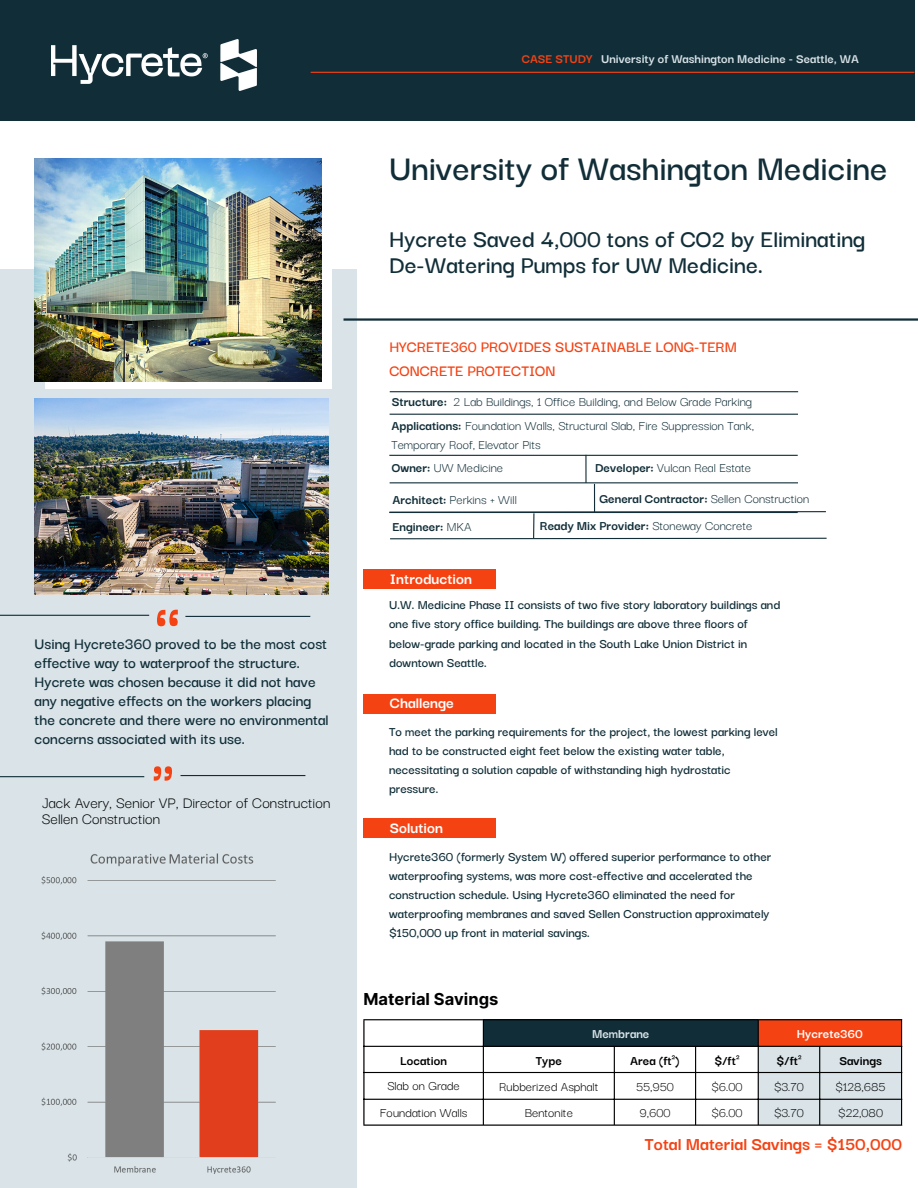
<style>
.page{position:relative;width:918px;height:1188px;background:#fff}
.page>*{position:absolute;margin:0;border:0;box-sizing:border-box;transform-origin:0 0}
.t1{font:600 73.65px "Darker Grotesque";color:#f54212}
.t2{font:600 38.1px "Darker Grotesque";color:#112e38}
.t3{font:600 26.1px/25.8px "Darker Grotesque";color:#112e38}
.t4{font:700 19.5px "Darker Grotesque";color:#f54212}
.t5{font:600 16.95px/19.2px "Darker Grotesque";color:#112e38}
.t6{font:16.95px "Darker Grotesque";color:#000}
.t7{font:600 16.95px "Darker Grotesque";color:#f54212}
.t8{font:700 16.95px "Darker Grotesque";color:#fff}
.t9{font:700 16.5px "Inter";color:#000}
.t10{font:600 14.1px/19.2px "Darker Grotesque";color:#112e38}
.t11{font:14.1px "Darker Grotesque";color:#112e38}
.t12{font:14.1px "Darker Grotesque";color:#000}
.t13{font:700 14.1px "Darker Grotesque";color:#112e38}
.t14{font:700 14.1px "Darker Grotesque";color:#000}
.t15{font:700 14.1px "Darker Grotesque";color:#fff}
.t16{font:700 14.1px "Darker Grotesque";color:#d9e3e8}
.t17{font:700 13.8px "Darker Grotesque";color:#d9e3e8}
.s1{color:#f54212}
.s2{font-weight:700}
.s3{font-weight:400}
</style>
<div class="page">
<div style="left:0;top:270px;width:356px;height:918px;background:#d9e3e8"></div>
<hr style="left:344px;top:318px;width:574px;height:3px;background:#112e38">
<svg style="left:45px;top:270px;width:286px;height:119px;background:#f0f1f0"></svg>
<img style="left:35px;top:158px;width:287px;height:223px">
<div style="left:0;top:0;width:914px;height:121px;background:#112e38"></div>
<img style="left:51px;top:39px;width:205px;height:52px">
<hr style="left:311px;top:72px;width:603px;height:1px;background:#f54212">
<hr style="left:390px;top:391px;width:408px;height:1px;background:#112e38">
<hr style="left:390px;top:414px;width:408px;height:1px;background:#112e38">
<div style="left:363px;top:569px;width:133px;height:20px;background:#f54212"></div>
<div style="left:363px;top:694px;width:133px;height:19px;background:#f54212"></div>
<img style="left:35px;top:398px;width:293px;height:196px">
<hr style="left:390px;top:482px;width:408px;height:1px;background:#112e38">
<hr style="left:585px;top:455px;width:2px;height:28px;background:#112e38">
<hr style="left:389px;top:455px;width:409px;height:1px;background:#112e38">
<svg style="left:389px;top:484px;width:438px;height:56px"></svg>
<hr style="left:185px;top:616px;width:125px;height:1px;background:#112e38">
<hr style="left:0;top:615px;width:149px;height:1px;background:#112e38">
<hr style="left:181px;top:775px;width:124px;height:1px;background:#112e38">
<hr style="left:0;top:776px;width:144px;height:1px;background:#112e38">
<div style="left:363px;top:819px;width:133px;height:19px;background:#f54212"></div>
<div style="left:483px;top:1020px;width:276px;height:27px;background:#112e38"></div>
<div style="left:758px;top:1020px;width:144px;height:27px;background:#f54212"></div>
<div style="left:759px;top:1047px;width:142px;height:78px;background:#d9e3e8"></div>
<hr style="left:363px;top:1020px;width:2px;height:105px;background:#000">
<hr style="left:483px;top:1020px;width:1px;height:105px;background:#000">
<hr style="left:614px;top:1047px;width:1px;height:78px;background:#000">
<hr style="left:695px;top:1047px;width:1px;height:78px;background:#000">
<hr style="left:758px;top:1020px;width:1px;height:105px;background:#000">
<hr style="left:819px;top:1047px;width:1px;height:78px;background:#000">
<hr style="left:901px;top:1020px;width:1px;height:105px;background:#000">
<hr style="left:363px;top:1019px;width:539px;height:1px;background:#000">
<hr style="left:363px;top:1046px;width:539px;height:1px;background:#000">
<hr style="left:363px;top:1072px;width:539px;height:1px;background:#000">
<hr style="left:363px;top:1099px;width:539px;height:1px;background:#000">
<hr style="left:363px;top:1125px;width:539px;height:1px;background:#000">
<img style="left:41px;top:853px;width:235px;height:321px">
<p class="t17" style="left:522px;top:48px;width:339px"><span class="s1">CASE STUDY</span> University of Washington Medicine - Seattle, WA</p>
<p class="t5" style="left:35px;top:633px;width:294px">Using Hycrete360 proved to be the most cost effective way to waterproof the structure.<br>Hycrete was chosen because it did not have</p>
<p class="t5" style="left:35px;top:690px;width:278px">any negative effects on the workers placing</p>
<p class="t5" style="left:35px;top:709px;width:296px">the concrete and there were no environmental concerns associated with its use.</p>
<p class="t1" style="left:151px;top:730px;width:25px">"</p>
<p class="t6" style="left:42px;top:791px;width:290px">Jack Avery, Senior VP, Director of Construction</p>
<p class="t6" style="left:42px;top:806px;width:120px">Sellen Construction</p>
<p class="t2" style="left:389px;top:140px;width:500px">University of Washington Medicine</p>
<p class="t3" style="left:389px;top:224px;width:478px">Hycrete Saved 4,000 tons of CO2 by Eliminating<br>De-Watering Pumps for UW Medicine.</p>
<p class="t7" style="left:389px;top:334px;width:349px">HYCRETE360 PROVIDES SUSTAINABLE LONG-TERM</p>
<p class="t7" style="left:389px;top:358px;width:168px">CONCRETE PROTECTION</p>
<p class="t11" style="left:392px;top:391px;width:362px"><span class="s2">Structure:</span> 2 Lab Buildings, 1 Office Building, and Below Grade Parking</p>
<p class="t11" style="left:391px;top:415px;width:364px"><span class="s2">Applications:</span> Foundation Walls, Structural Slab, Fire Suppression Tank,</p>
<p class="t11" style="left:391px;top:434px;width:151px">Temporary Roof, Elevator Pits</p>
<p class="t11" style="left:392px;top:457px;width:113px"><span class="s2">Owner:</span> UW Medicine</p>
<p class="t11" style="left:393px;top:489px;width:126px"><span class="s2">Architect:</span> Perkins + Will</p>
<p class="t13" style="left:393px;top:516px;width:81px">Engineer: <span class="s3">MKA</span></p>
<p class="t11" style="left:595px;top:457px;width:157px"><span class="s2">Developer:</span> Vulcan Real Estate</p>
<p class="t13" style="left:600px;top:488px;width:211px">General Contractor: <span class="s3">Sellen Construction</span></p>
<p class="t13" style="left:540px;top:515px;width:214px">Ready Mix Provider: <span class="s3">Stoneway Concrete</span></p>
<p class="t8" style="left:390px;top:566px;width:84px">Introduction</p>
<p class="t10" style="left:389px;top:594px;width:393px">U.W. Medicine Phase II consists of two five story laboratory buildings and one five story office building. The buildings are above three floors of below-grade parking and located in the South Lake Union District in downtown Seattle.</p>
<p class="t8" style="left:390px;top:690px;width:66px">Challenge</p>
<p class="t10" style="left:389px;top:721px;width:390px">To meet the parking requirements for the project, the lowest parking level had to be constructed eight feet below the existing water table, necessitating a solution capable of withstanding high hydrostatic pressure.</p>
<p class="t8" style="left:390px;top:815px;width:55px">Solution</p>
<p class="t10" style="left:389px;top:846px;width:384px">Hycrete360 (formerly System W) offered superior performance to other waterproofing systems, was more cost-effective and accelerated the construction schedule. Using Hycrete360 eliminated the need for waterproofing membranes and saved Sellen Construction approximately $150,000 up front in material savings.</p>
<p class="t9" style="left:363px;top:989px;width:136px">Material Savings</p>
<p class="t16" style="left:592px;top:1023px;width:59px">Membrane</p>
<p class="t15" style="left:797px;top:1023px;width:67px">Hycrete360</p>
<p class="t14" style="left:400px;top:1050px;width:48px">Location</p>
<p class="t14" style="left:536px;top:1050px;width:28px">Type</p>
<p class="t14" style="left:630px;top:1050px;width:51px">Area (ft²)</p>
<p class="t14" style="left:714px;top:1050px;width:27px">$/ft²</p>
<p class="t14" style="left:776px;top:1050px;width:27px">$/ft²</p>
<p class="t14" style="left:839px;top:1050px;width:44px">Savings</p>
<p class="t12" style="left:387px;top:1075px;width:74px">Slab on Grade</p>
<p class="t12" style="left:499px;top:1076px;width:101px">Rubberized Asphalt</p>
<p class="t12" style="left:636px;top:1076px;width:39px">55,950</p>
<p class="t12" style="left:711px;top:1076px;width:32px">$6.00</p>
<p class="t12" style="left:774px;top:1076px;width:31px">$3.70</p>
<p class="t12" style="left:836px;top:1076px;width:52px">$128,685</p>
<p class="t12" style="left:380px;top:1102px;width:89px">Foundation Walls</p>
<p class="t12" style="left:525px;top:1102px;width:50px">Bentonite</p>
<p class="t12" style="left:639px;top:1102px;width:33px">9,600</p>
<p class="t12" style="left:711px;top:1102px;width:32px">$6.00</p>
<p class="t12" style="left:774px;top:1102px;width:31px">$3.70</p>
<p class="t12" style="left:838px;top:1102px;width:46px">$22,080</p>
<p class="t4" style="left:645px;top:1129px;width:259px">Total Material Savings = $150,000</p>
</div>
